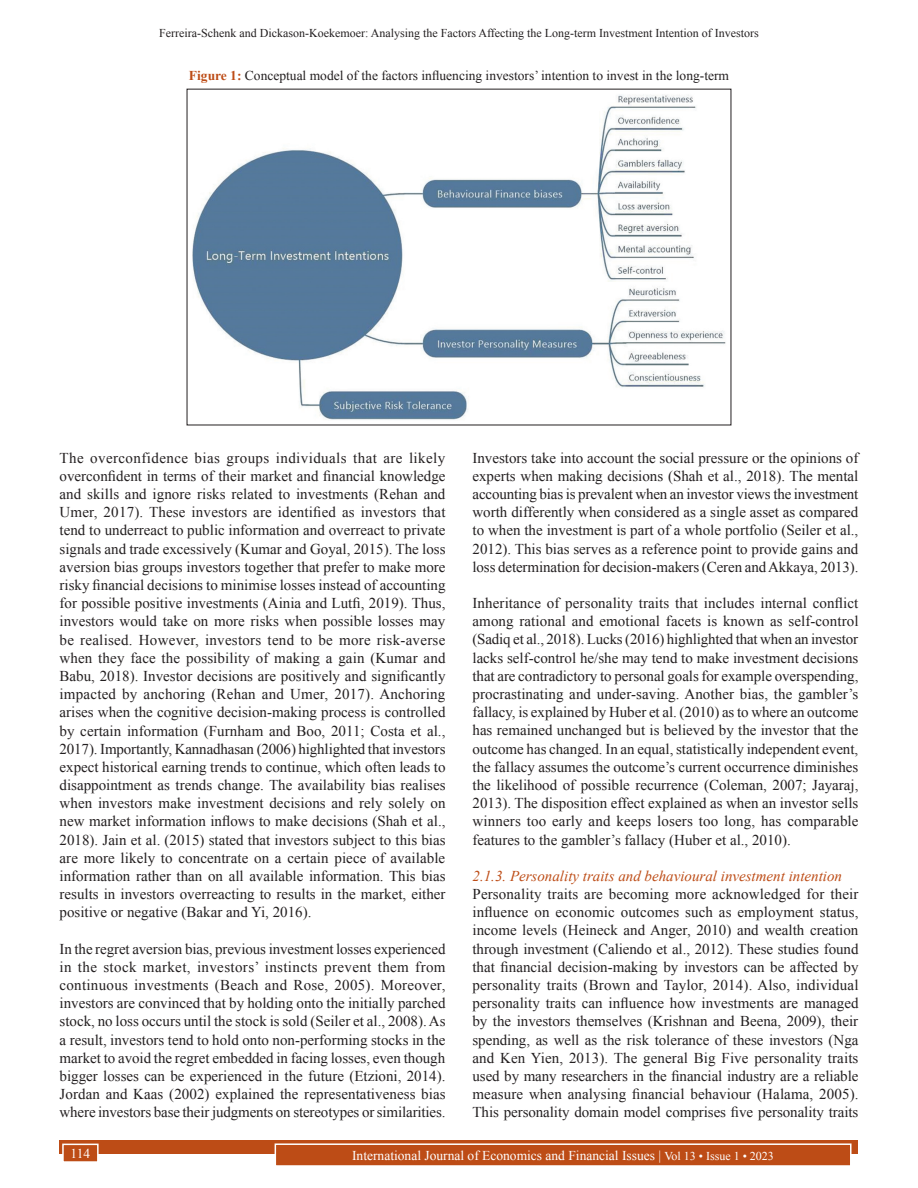
<style>
.page{position:relative;width:918px;height:1188px;background:#fff}
.page>*{position:absolute;margin:0;border:0;box-sizing:border-box;transform-origin:0 0}
.TX{font:15px/18.1px "Times New Roman";letter-spacing:-.005em;color:#231f20;text-align:justify}
.t1{font:italic 15px "Times New Roman";color:#bd4c16}
.FGC{font:13.5px "Times New Roman";color:#231f20}
.Folio{font:13.5px "Times New Roman";color:#fff}
.t2{font:12px "Times New Roman";color:#231f20}
.s1{font-weight:700;color:#bd4c16}
.s2{font-size:12px}
</style>
<div class="page">
<div style="left:60px;top:1140px;width:798px;height:13px;background:#bd4c16"></div>
<div style="left:275px;top:1144px;width:576px;height:22px;background:#bd4c16"></div>
<div style="left:275px;top:1143px;width:577px;height:24px;border:2px solid #fff"></div>
<div style="left:63px;top:1144px;width:35px;height:18px;background:#bd4c16"></div>
<div style="left:62px;top:1144px;width:37px;height:19px;border:2px solid #fff"></div>
<img style="left:192px;top:94px;width:534px;height:326px">
<p class="t2" style="left:159px;top:25px;width:601px">Ferreira-Schenk and Dickason-Koekemoer: Analysing the Factors Affecting the Long-term Investment Intention of Investors</p>
<p class="FGC" style="left:189px;top:66px;width:542px"><span class="s1">Figure 1:</span> Conceptual model of the factors influencing investors’ intention to invest in the long-term</p>
<p class="TX" style="left:60px;top:448px;width:388px">The overconfidence bias groups individuals that are likely overconfident in terms of their market and financial knowledge and skills and ignore risks related to investments (Rehan and Umer, 2017). These investors are identified as investors that tend to underreact to public information and overreact to private signals and trade excessively (Kumar and Goyal, 2015). The loss aversion bias groups investors together that prefer to make more risky financial decisions to minimise losses instead of accounting for possible positive investments (Ainia and Lutfi, 2019). Thus, investors would take on more risks when possible losses may be realised. However, investors tend to be more risk-averse when they face the possibility of making a gain (Kumar and Babu, 2018). Investor decisions are positively and significantly impacted by anchoring (Rehan and Umer, 2017). Anchoring arises when the cognitive decision-making process is controlled by certain information (Furnham and Boo, 2011; Costa et al., 2017). Importantly, Kannadhasan (2006) highlighted that investors expect historical earning trends to continue, which often leads to disappointment as trends change. The availability bias realises when investors make investment decisions and rely solely on new market information inflows to make decisions (Shah et al., 2018). Jain et al. (2015) stated that investors subject to this bias are more likely to concentrate on a certain piece of available information rather than on all available information. This bias results in investors overreacting to results in the market, either positive or negative (Bakar and Yi, 2016).</p>
<p class="TX" style="left:60px;top:939px;width:388px">In the regret aversion bias, previous investment losses experienced in the stock market, investors’ instincts prevent them from continuous investments (Beach and Rose, 2005). Moreover, investors are convinced that by holding onto the initially parched stock, no loss occurs until the stock is sold (Seiler et al., 2008). As a result, investors tend to hold onto non-performing stocks in the market to avoid the regret embedded in facing losses, even though bigger losses can be experienced in the future (Etzioni, 2014).<br>Jordan and Kaas (2002) explained the representativeness bias where investors base their judgments on stereotypes or similarities.</p>
<p class="TX" style="left:472px;top:448px;width:388px">Investors take into account the social pressure or the opinions of experts when making decisions (Shah et al., 2018). The mental accounting bias is prevalent when an investor views the investment worth differently when considered as a single asset as compared to when the investment is part of a whole portfolio (Seiler et al., 2012). This bias serves as a reference point to provide gains and loss determination for decision-makers (Ceren and Akkaya, 2013).</p>
<p class="TX" style="left:472px;top:593px;width:388px">Inheritance of personality traits that includes internal conflict among rational and emotional facets is known as self-control (Sadiq et al., 2018). Lucks (2016) highlighted that when an investor lacks self-control he/she may tend to make investment decisions that are contradictory to personal goals for example overspending, procrastinating and under-saving. Another bias, the gambler’s fallacy, is explained by Huber et al. (2010) as to where an outcome has remained unchanged but is believed by the investor that the outcome has changed. In an equal, statistically independent event, the fallacy assumes the outcome’s current occurrence diminishes the likelihood of possible recurrence (Coleman, 2007; Jayaraj, 2013). The disposition effect explained as when an investor sells winners too early and keeps losers too long, has comparable features to the gambler’s fallacy (Huber et al., 2010).</p>
<h3 class="t1" style="left:472px;top:865px;width:371px">2.1.3. Personality traits and behavioural investment intention</h3>
<p class="TX" style="left:472px;top:884px;width:388px">Personality traits are becoming more acknowledged for their influence on economic outcomes such as employment status, income levels (Heineck and Anger, 2010) and wealth creation through investment (Caliendo et al., 2012). These studies found that financial decision-making by investors can be affected by personality traits (Brown and Taylor, 2014). Also, individual personality traits can influence how investments are managed by the investors themselves (Krishnan and Beena, 2009), their spending, as well as the risk tolerance of these investors (Nga and Ken Yien, 2013). The general Big Five personality traits used by many researchers in the financial industry are a reliable measure when analysing financial behaviour (Halama, 2005).<br>This personality domain model comprises five personality traits</p>
<p class="Folio" style="left:71px;top:1144px;width:21px">114</p>
<p class="Folio" style="left:352px;top:1146px;width:423px">International Journal of Economics and Financial Issues | <span class="s2">Vol 13 • Issue 1 • 2023</span></p>
</div>
